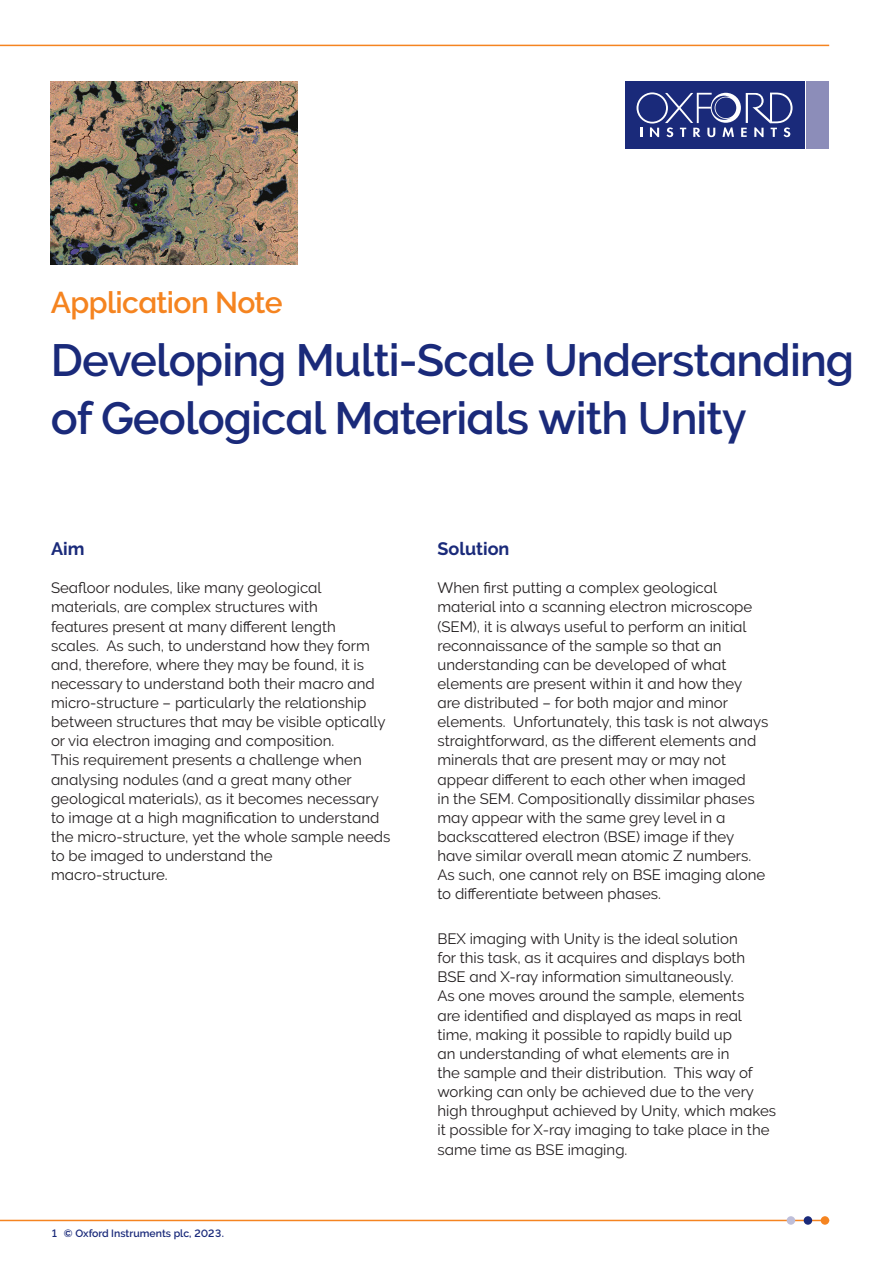
<style>
.page{position:relative;width:893px;height:1263px;background:#fff}
.page>*{position:absolute;margin:0;border:0;box-sizing:border-box;transform-origin:0 0}
.Page_Header{font:700 45px/57.4px "Oxford Raleway Semi";letter-spacing:-.02em;color:#1a2a7a}
.Page_Header-2{font:700 30px "Oxford Raleway Semi";letter-spacing:-.02em;color:#f58420}
.Header_1{font:18px "Oxford Raleway Bold";color:#1a2a7a}
.Header_1-2{font:15px/19.2px "Oxford Raleway Regular";color:#231f20}
.t1{font:700 10.5px "Oxford Raleway Semi";color:#1a2a7a}
</style>
<div class="page">
<div style="left:625px;top:81px;width:179px;height:68px;background:#1a2a7a"></div>
<div style="left:806px;top:81px;width:23px;height:68px;background:#8c8db9"></div>
<svg style="left:636px;top:92px;width:157px;height:45px"></svg>
<img style="left:51px;top:81px;width:246px;height:184px">
<hr style="left:0;top:45px;width:829px;height:1px;background:#f58420">
<hr style="left:0;top:1220px;width:829px;height:1px;background:#f58420">
<div style="left:821px;top:1216px;width:8px;height:9px;background:#f58420;border-radius:50%"></div>
<div style="left:804px;top:1216px;width:8px;height:9px;background:#1a2a7a;border-radius:50%"></div>
<div style="left:787px;top:1216px;width:8px;height:9px;background:#bebed9;border-radius:50%"></div>
<p class="Page_Header-2" style="left:51px;top:285px;width:233px">Application Note</p>
<p class="Page_Header" style="left:51px;top:332px;width:805px">Developing Multi-Scale Understanding of Geological Materials with Unity</p>
<p class="Header_1" style="left:51px;top:538px;width:35px">Aim</p>
<p class="Header_1-2" style="left:51px;top:578px;width:341px">Seafloor nodules, like many geological materials, are complex structures with<br>features present at many different length<br>scales. As such, to understand how they form and, therefore, where they may be found, it is necessary to understand both their macro and micro-structure – particularly the relationship between structures that may be visible optically or via electron imaging and composition.<br>This requirement presents a challenge when analysing nodules (and a great many other geological materials), as it becomes necessary to image at a high magnification to understand the micro-structure, yet the whole sample needs to be imaged to understand the macro-structure.</p>
<p class="t1" style="left:51px;top:1228px;width:174px">1 © Oxford Instruments plc, 2023.</p>
<p class="Header_1" style="left:437px;top:538px;width:74px">Solution</p>
<p class="Header_1-2" style="left:437px;top:578px;width:332px">When first putting a complex geological material into a scanning electron microscope (SEM), it is always useful to perform an initial reconnaissance of the sample so that an understanding can be developed of what elements are present within it and how they are distributed – for both major and minor elements. Unfortunately, this task is not always straightforward, as the different elements and minerals that are present may or may not appear different to each other when imaged<br>in the SEM. Compositionally dissimilar phases may appear with the same grey level in a backscattered electron (BSE) image if they have similar overall mean atomic Z numbers.<br>As such, one cannot rely on BSE imaging alone to differentiate between phases.</p>
<p class="Header_1-2" style="left:437px;top:929px;width:340px">BEX imaging with Unity is the ideal solution<br>for this task, as it acquires and displays both BSE and X-ray information simultaneously.<br>As one moves around the sample, elements<br>are identified and displayed as maps in real time, making it possible to rapidly build up<br>an understanding of what elements are in<br>the sample and their distribution. This way of working can only be achieved due to the very high throughput achieved by Unity, which makes it possible for X-ray imaging to take place in the same time as BSE imaging.</p>
</div>
